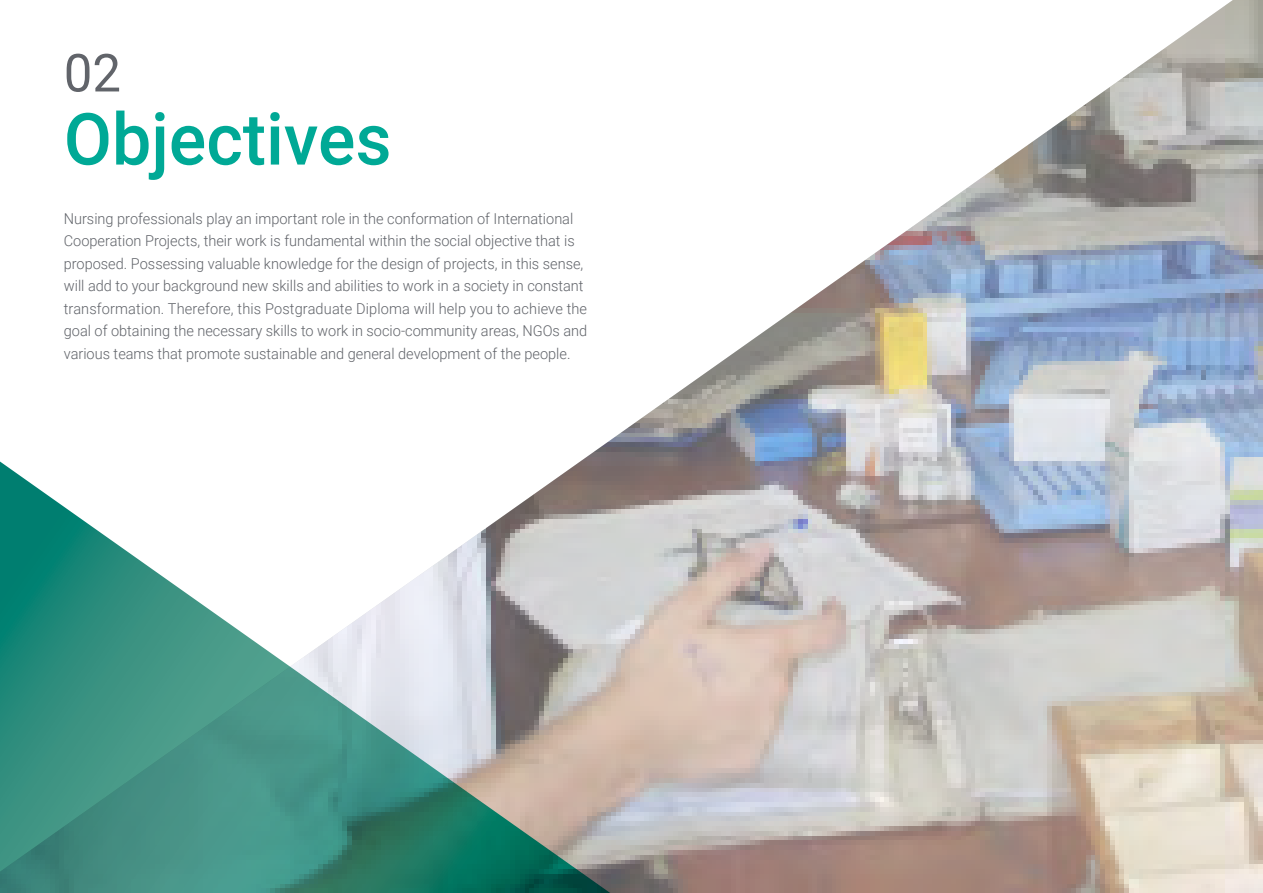
<style>
.page{position:relative;width:1263px;height:893px;background:#fff}
.page>*{position:absolute;margin:0;border:0;box-sizing:border-box;transform-origin:0 0}
.t1{font:500 72px "Roboto";color:#00a996}
.t2{font:52.5px "Roboto";color:#61646a}
.t3{font:300 15px/22.5px "Roboto";color:#61646a}
</style>
<div class="page">
<img style="left:602px;top:0;width:661px;height:893px">
<svg style="left:0;top:446px;width:640px;height:447px"></svg>
<h2 class="t2" style="left:64px;top:36px;width:59px">02</h2>
<h1 class="t1" style="left:64px;top:89px;width:329px">Objectives</h1>
<p class="t3" style="left:64px;top:207px;width:525px">Nursing professionals play an important role in the conformation of International Cooperation Projects, their work is fundamental within the social objective that is proposed. Possessing valuable knowledge for the design of projects, in this sense, will add to your background new skills and abilities to work in a society in constant transformation. Therefore, this Postgraduate Diploma will help you to achieve the goal of obtaining the necessary skills to work in socio-community areas, NGOs and various teams that promote sustainable and general development of the people.</p>
</div>
